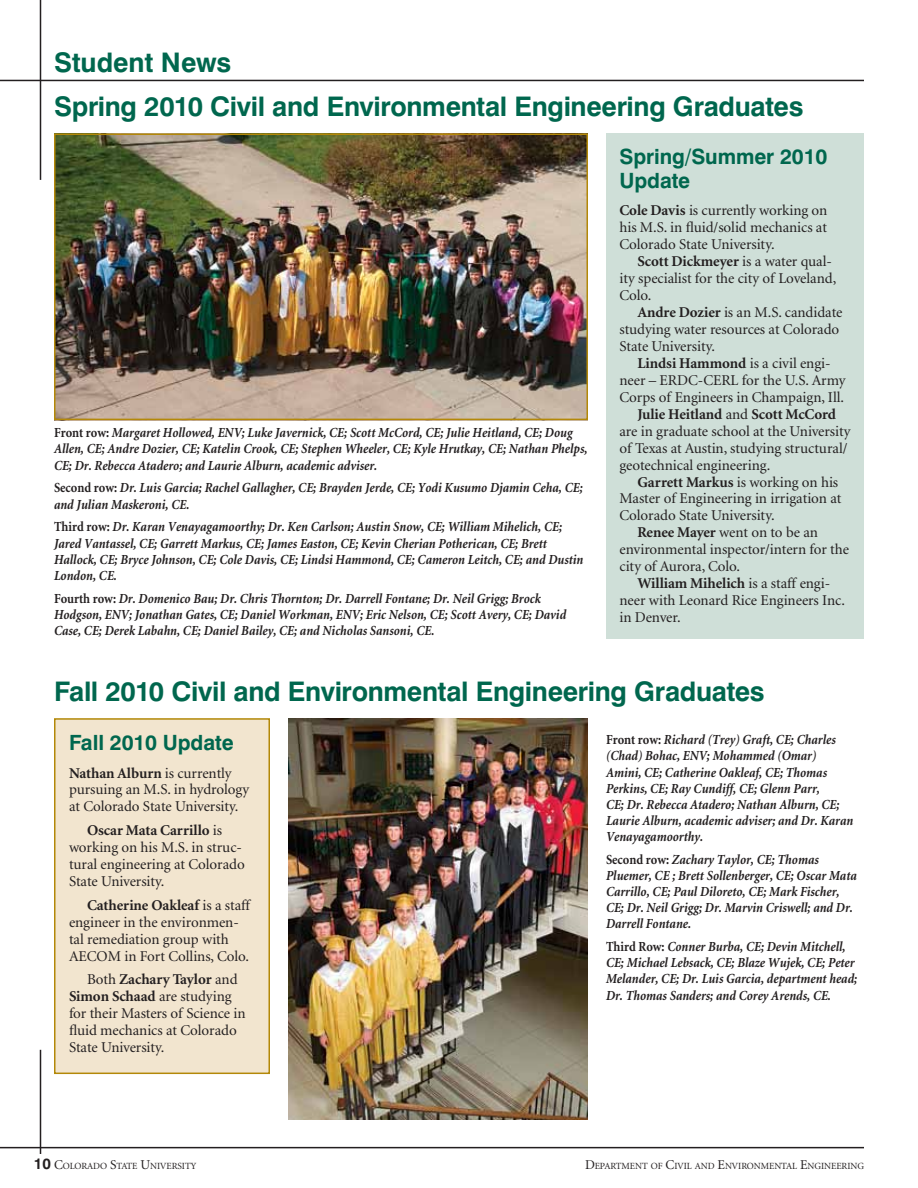
<style>
.page{position:relative;width:918px;height:1188px;background:#fff}
.page>*{position:absolute;margin:0;border:0;box-sizing:border-box;transform-origin:0 0}
.t1{font:700 27px "Swiss 721 BT";letter-spacing:-.01em;color:#00674e}
.t2{font:700 21px/24px "Swiss 721 BT";letter-spacing:-.005em;color:#00674e}
.t3{font:15px/17px "Minion";letter-spacing:-.005em;color:#231f20}
.t4{font:700 15px "Minion";letter-spacing:-.005em;color:#231f20}
.t5{font:italic 700 13.8px/16px "Minion";color:#231f20;scale:.9 1}
.t6{font:9.45px "Minion";letter-spacing:-.005em;color:#231f20}
.s1{font-style:normal}
.s2{font-weight:700}
.s3{font-weight:400}
.s4{font-family:"Swiss 721 BT";font-weight:700;font-size:15px}
.s5{font-size:13.5px}
</style>
<div class="page">
<img style="left:57px;top:137px;width:528px;height:280px">
<div style="left:54px;top:134px;width:534px;height:286px;border:2px solid #b38808"></div>
<div style="left:606px;top:134px;width:258px;height:505px;background:#cfdfd8"></div>
<div style="left:55px;top:719px;width:214px;height:354px;background:#f2e5cf"></div>
<div style="left:54px;top:718px;width:216px;height:356px;border:2px solid #b38808"></div>
<img style="left:288px;top:718px;width:300px;height:401px">
<hr style="left:40px;top:0;width:1px;height:180px;background:#231f20">
<hr style="left:0;top:80px;width:864px;height:1px;background:#231f20">
<hr style="left:40px;top:1050px;width:1px;height:104px;background:#231f20">
<hr style="left:0;top:1147px;width:864px;height:1px;background:#231f20">
<h1 class="t1" style="left:54px;top:46px;width:179px">Student News</h1>
<h1 class="t1" style="left:54px;top:90px;width:751px">Spring 2010 Civil and Environmental Engineering Graduates</h1>
<p class="t5" style="left:54px;top:425px;width:594px"><span class="s1">Front row:</span> Margaret Hollowed, ENV; Luke Javernick, CE; Scott McCord, CE; Julie Heitland, CE; Doug<br>Allen, CE; Andre Dozier, CE; Katelin Crook, CE; Stephen Wheeler, CE; Kyle Hrutkay, CE; Nathan Phelps,<br>CE; Dr. Rebecca Atadero; and Laurie Alburn, academic adviser.</p>
<p class="t5" style="left:54px;top:480px;width:589px"><span class="s1">Second row:</span> Dr. Luis Garcia; Rachel Gallagher, CE; Brayden Jerde, CE; Yodi Kusumo Djamin Ceha, CE; and Julian Maskeroni, CE.</p>
<p class="t5" style="left:54px;top:519px;width:590px"><span class="s1">Third row:</span> Dr. Karan Venayagamoorthy; Dr. Ken Carlson; Austin Snow, CE; William Mihelich, CE; Jared Vantassel, CE; Garrett Markus, CE; James Easton, CE; Kevin Cherian Potherican, CE; Brett Hallock, CE; Bryce Johnson, CE; Cole Davis, CE; Lindsi Hammond, CE; Cameron Leitch, CE; and Dustin London, CE.</p>
<p class="t5" style="left:54px;top:591px;width:571px"><span class="s1">Fourth row:</span> Dr. Domenico Bau; Dr. Chris Thornton; Dr. Darrell Fontane; Dr. Neil Grigg; Brock<br>Hodgson, ENV; Jonathan Gates, CE; Daniel Workman, ENV; Eric Nelson, CE; Scott Avery, CE; David<br>Case, CE; Derek Labahn, CE; Daniel Bailey, CE; and Nicholas Sansoni, CE.</p>
<h2 class="t2" style="left:620px;top:144px;width:209px">Spring/Summer 2010<br>Update</h2>
<p class="t3" style="left:620px;top:203px;width:209px;text-align:justify"><span class="s2">Cole Davis</span> is currently working on his M.S. in fluid/solid mechanics at Colorado State University.</p>
<p class="t3" style="left:620px;top:253px;width:218px;text-indent:18px"><span class="s2">Scott Dickmeyer</span> is a water qual&shy;ity specialist for the city of Loveland,<br>Colo.</p>
<p class="t3" style="left:620px;top:304px;width:224px;text-indent:18px"><span class="s2">Andre Dozier</span> is an M.S. candidate studying water resources at Colorado<br>State University.</p>
<p class="t4" style="left:638px;top:355px;width:195px">Lindsi Hammond <span class="s3">is a civil engi-</span></p>
<p class="t3" style="left:620px;top:372px;width:227px">neer – ERDC-CERL for the U.S. Army</p>
<p class="t3" style="left:620px;top:389px;width:226px">Corps of Engineers in Champaign, Ill.</p>
<p class="t4" style="left:638px;top:406px;width:200px">Julie Heitland <span class="s3">and</span> Scott McCord</p>
<p class="t3" style="left:620px;top:423px;width:233px">are in graduate school at the University</p>
<p class="t3" style="left:620px;top:440px;width:230px">of Texas at Austin, studying structural/</p>
<p class="t3" style="left:620px;top:457px;width:152px">geotechnical engineering.</p>
<p class="t3" style="left:638px;top:474px;width:202px"><span class="s2">Garrett Markus</span> is working on his</p>
<p class="t3" style="left:620px;top:491px;width:223px">Master of Engineering in irrigation at</p>
<p class="t3" style="left:620px;top:508px;width:157px">Colorado State University.</p>
<p class="t3" style="left:638px;top:525px;width:182px"><span class="s2">Renee Mayer</span> went on to be an</p>
<p class="t3" style="left:620px;top:542px;width:231px">environmental inspector/intern for the</p>
<p class="t3" style="left:620px;top:559px;width:122px">city of Aurora, Colo.</p>
<p class="t4" style="left:638px;top:576px;width:194px">William Mihelich <span class="s3">is a staff engi-</span></p>
<p class="t3" style="left:620px;top:592px;width:227px">neer with Leonard Rice Engineers Inc.</p>
<p class="t3" style="left:620px;top:609px;width:63px">in Denver.</p>
<h1 class="t1" style="left:54px;top:675px;width:712px">Fall 2010 Civil and Environmental Engineering Graduates</h1>
<h2 class="t2" style="left:69px;top:730px;width:166px">Fall 2010 Update</h2>
<p class="t3" style="left:69px;top:765px;width:182px"><span class="s2">Nathan Alburn</span> is currently pursuing an M.S. in hydrology at Colorado State University.</p>
<p class="t3" style="left:69px;top:822px;width:177px;text-indent:18px"><span class="s2">Oscar Mata Carrillo</span> is working on his M.S. in struc&shy;tural engineering at Colorado<br>State University.</p>
<p class="t3" style="left:69px;top:897px;width:182px;text-indent:18px"><span class="s2">Catherine Oakleaf</span> is a staff engineer in the environmen&shy;tal remediation group with<br>AECOM in Fort Collins, Colo.</p>
<p class="t3" style="left:69px;top:972px;width:178px;text-indent:18px">Both <span class="s2">Zachary Taylor</span> and<br><span class="s2">Simon Schaad</span> are studying for their Masters of Science in fluid mechanics at Colorado<br>State University.</p>
<p class="t5" style="left:606px;top:732px;width:276px"><span class="s1">Front row:</span> Richard (Trey) Graft, CE; Charles (Chad) Bohac, ENV; Mohammed (Omar)<br>Amini, CE; Catherine Oakleaf, CE; Thomas Perkins, CE; Ray Cundiff, CE; Glenn Parr,<br>CE; Dr. Rebecca Atadero; Nathan Alburn, CE; Laurie Alburn, academic adviser; and Dr. Karan Venayagamoorthy.</p>
<p class="t5" style="left:606px;top:852px;width:280px"><span class="s1">Second row:</span> Zachary Taylor, CE; Thomas Pluemer, CE ; Brett Sollenberger, CE; Oscar Mata Carrillo, CE; Paul Diloreto, CE; Mark Fischer, CE; Dr. Neil Grigg; Dr. Marvin Criswell; and Dr.<br>Darrell Fontane.</p>
<p class="t5" style="left:606px;top:939px;width:281px"><span class="s1">Third Row:</span> Conner Burba, CE; Devin Mitchell, CE; Michael Lebsack, CE; Blaze Wujek, CE; Peter Melander, CE; Dr. Luis Garcia, department head; Dr. Thomas Sanders; and Corey Arends, CE.</p>
<p class="t6" style="left:34px;top:1161px;width:164px"><span class="s4">10</span> <span class="s5">C</span>OLORADO <span class="s5">S</span>TATE <span class="s5">U</span>NIVERSITY</p>
<p class="t6" style="left:585px;top:1161px;width:280px"><span class="s5">D</span> EPARTMENT OF <span class="s5">C</span>IVIL AND <span class="s5">E</span>NVIRONMENTAL <span class="s5">E</span>NGINEERING</p>
</div>
